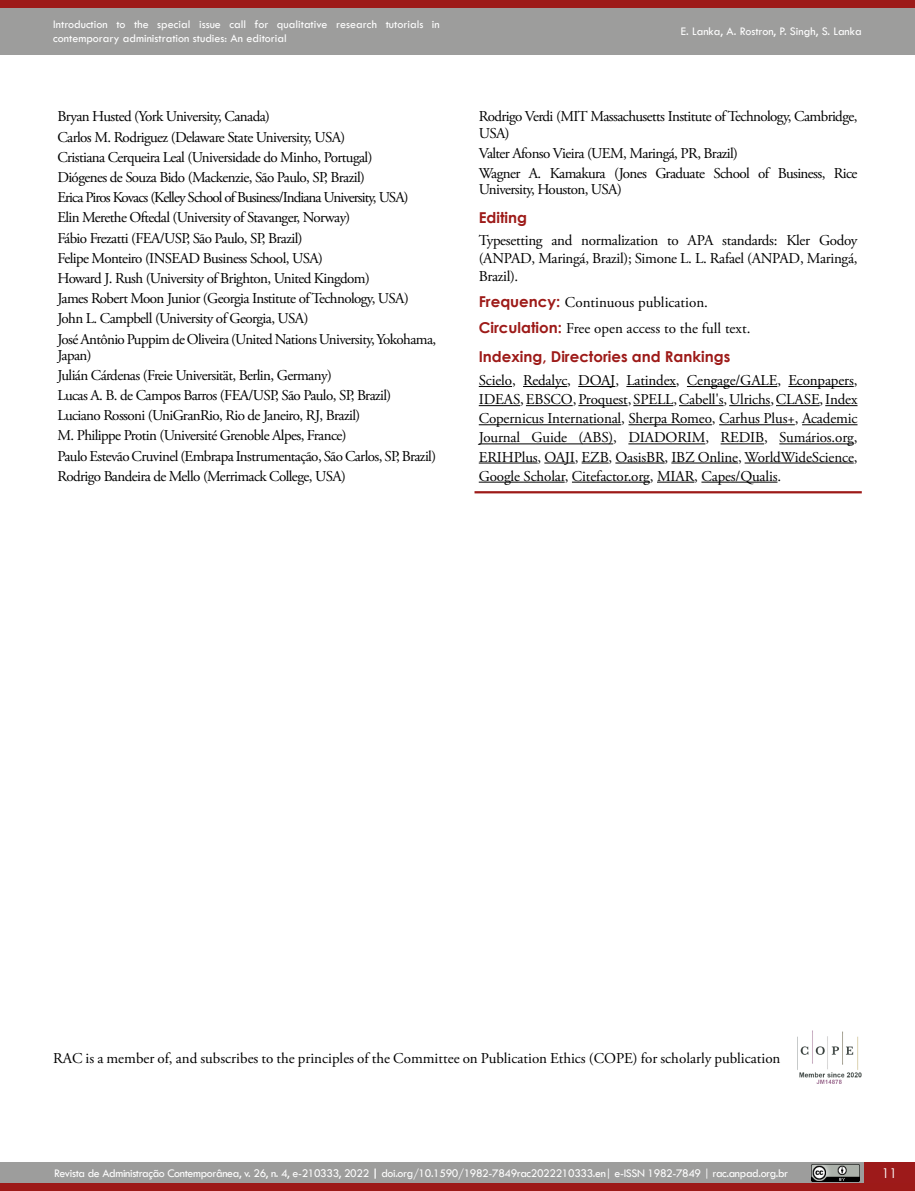
<style>
.page{position:relative;width:915px;height:1191px;background:#fff}
.page>*{position:absolute;margin:0;border:0;box-sizing:border-box;transform-origin:0 0}
.t1{font:15px/20.2px "Adobe Garamond Pro";letter-spacing:-.04em;color:#000}
.t2{font:15px/26.1px "Adobe Garamond Pro";color:#000}
.t3{font:700 15px "Century Gothic";color:#9d1a18}
.t4{font:13.5px "Century Gothic";color:#fff}
.t5{font:12px/14.4px "Tw Cen";color:#fff}
.t6{font:12px "Tw Cen";letter-spacing:-.03em;color:#fff}
.s1{font-family:"Century Gothic";font-weight:700;color:#9d1a18}
.s2{font-weight:700}
</style>
<div class="page">
<div style="left:863px;top:1162px;width:51px;height:21px;background:#9d1a1a"></div>
<div style="left:0;top:0;width:914px;height:54px;background:#9d9d9c"></div>
<div style="left:0;top:0;width:914px;height:7px;background:#9d1a18"></div>
<div style="left:0;top:1162px;width:863px;height:21px;background:#9d9d9c"></div>
<div style="left:0;top:1183px;width:914px;height:8px;background:#9d1a18"></div>
<img style="left:811px;top:1164px;width:48px;height:17px">
<hr style="left:474px;top:491px;width:387px;height:2px;background:#9d1a18">
<hr style="left:478px;top:386px;width:34px;height:1px;background:#000">
<hr style="left:523px;top:386px;width:44px;height:1px;background:#000">
<hr style="left:578px;top:386px;width:37px;height:1px;background:#000">
<hr style="left:626px;top:386px;width:49px;height:1px;background:#000">
<hr style="left:686px;top:386px;width:91px;height:1px;background:#000">
<hr style="left:788px;top:386px;width:65px;height:1px;background:#000">
<hr style="left:478px;top:405px;width:42px;height:1px;background:#000">
<hr style="left:525px;top:405px;width:47px;height:1px;background:#000">
<hr style="left:578px;top:405px;width:49px;height:1px;background:#000">
<hr style="left:633px;top:405px;width:40px;height:1px;background:#000">
<hr style="left:678px;top:405px;width:45px;height:1px;background:#000">
<hr style="left:729px;top:405px;width:41px;height:1px;background:#000">
<hr style="left:775px;top:405px;width:44px;height:1px;background:#000">
<hr style="left:825px;top:405px;width:32px;height:1px;background:#000">
<hr style="left:478px;top:424px;width:143px;height:1px;background:#000">
<hr style="left:628px;top:424px;width:83px;height:1px;background:#000">
<hr style="left:718px;top:424px;width:76px;height:1px;background:#000">
<hr style="left:801px;top:424px;width:56px;height:1px;background:#000">
<hr style="left:478px;top:443px;width:135px;height:1px;background:#000">
<hr style="left:628px;top:443px;width:77px;height:1px;background:#000">
<hr style="left:720px;top:443px;width:43px;height:1px;background:#000">
<hr style="left:779px;top:443px;width:74px;height:1px;background:#000">
<hr style="left:478px;top:462px;width:59px;height:1px;background:#000">
<hr style="left:544px;top:462px;width:30px;height:1px;background:#000">
<svg style="left:581px;top:462px;width:27px;height:1px"></svg>
<hr style="left:615px;top:462px;width:49px;height:1px;background:#000">
<hr style="left:671px;top:462px;width:66px;height:1px;background:#000">
<hr style="left:744px;top:462px;width:109px;height:1px;background:#000">
<hr style="left:478px;top:482px;width:86px;height:1px;background:#000">
<hr style="left:571px;top:482px;width:78px;height:1px;background:#000">
<hr style="left:656px;top:482px;width:38px;height:1px;background:#000">
<hr style="left:701px;top:482px;width:76px;height:1px;background:#000">
<img style="left:797px;top:1030px;width:64px;height:53px">
<p class="t5" style="left:53px;top:17px;width:388px">Introduction to the special issue call for qualitative research tutorials in contemporary administration studies: An editorial</p>
<p class="t1" style="left:57px;top:107px;width:380px">Bryan Husted (York University, Canada)<br>Carlos M. Rodriguez (Delaware State University, USA)<br>Cristiana Cerqueira Leal (Universidade do Minho, Portugal)<br>Diógenes de Souza Bido (Mackenzie, São Paulo, SP, Brazil)<br>Erica Piros Kovacs (Kelley School of Business/Indiana University, USA)<br>Elin Merethe Oftedal (University of Stavanger, Norway)<br>Fábio Frezatti (FEA/USP, São Paulo, SP, Brazil)<br>Felipe Monteiro (INSEAD Business School, USA)<br>Howard J. Rush (University of Brighton, United Kingdom)<br>James Robert Moon Junior (Georgia Institute of Technology, USA)<br>John L. Campbell (University of Georgia, USA)<br>José Antônio Puppim de Oliveira (United Nations University, Yokohama,</p>
<p class="t1" style="left:57px;top:345px;width:380px">Japan)<br>Julián Cárdenas (Freie Universität, Berlin, Germany)<br>Lucas A. B. de Campos Barros (FEA/USP, São Paulo, SP, Brazil)<br>Luciano Rossoni (UniGranRio, Rio de Janeiro, RJ, Brazil)<br>M. Philippe Protin (Université Grenoble Alpes, France)<br>Paulo Estevão Cruvinel (Embrapa Instrumentação, São Carlos, SP, Brazil)<br>Rodrigo Bandeira de Mello (Merrimack College, USA)</p>
<p class="t5" style="left:680px;top:24px;width:182px">E. Lanka, A. Rostron, P. Singh, S. Lanka</p>
<p class="t1" style="left:478px;top:109px;width:380px;line-height:16.2px">Rodrigo Verdi (MIT Massachusetts Institute of Technology, Cambridge,<br>USA)</p>
<p class="t1" style="left:478px;top:143px;width:380px">Valter Afonso Vieira (UEM, Maringá, PR, Brazil)<br>Wagner A. Kamakura (Jones Graduate School of Business, Rice</p>
<p class="t1" style="left:478px;top:180px;width:144px">University, Houston, USA)</p>
<p class="t3" style="left:478px;top:206px;width:50px">Editing</p>
<p class="t1" style="left:478px;top:232px;width:380px;line-height:17.7px;text-align:justify">Typesetting and normalization to APA standards: Kler Godoy (ANPAD, Maringá, Brazil); Simone L. L. Rafael (ANPAD, Maringá, Brazil).</p>
<p class="t2" style="left:478px;top:289px;width:273px"><span class="s1">Frequency:</span> Continuous publication.<br><span class="s1">Circulation:</span> Free open access to the full text.</p>
<p class="t3" style="left:478px;top:345px;width:253px">Indexing, Directories and Rankings</p>
<p class="t1" style="left:478px;top:371px;width:380px;line-height:19.2px;text-align:justify">Scielo, Redalyc, DOAJ, Latindex, Cengage/GALE, Econpapers, IDEAS, EBSCO, Proquest, SPELL,Cabell's,Ulrichs, CLASE,Index Copernicus International, Sherpa Romeo, Carhus Plus+, Academic Journal Guide (ABS), DIADORIM, REDIB, Sumários.org, ERIHPlus, OAJI, EZB, OasisBR, IBZ Online, WorldWideScience, Google Scholar, Citefactor.org, MIAR, Capes/Qualis.</p>
<p class="t2" style="left:53px;top:1045px;width:728px">RAC is a member of, and subscribes to the principles of the Committee on Publication Ethics (COPE) for scholarly publication</p>
<p class="t6" style="left:54px;top:1166px;width:735px">Revista de Administração Contemporânea, v. 26, n. 4, e-210333, 2022 <span class="s2">|</span> doi.org/10.1590/1982-7849rac2022210333.en| e-ISSN 1982-7849 | rac.anpad.org.br</p>
<p class="t4" style="left:881px;top:1163px;width:16px">11</p>
</div>
